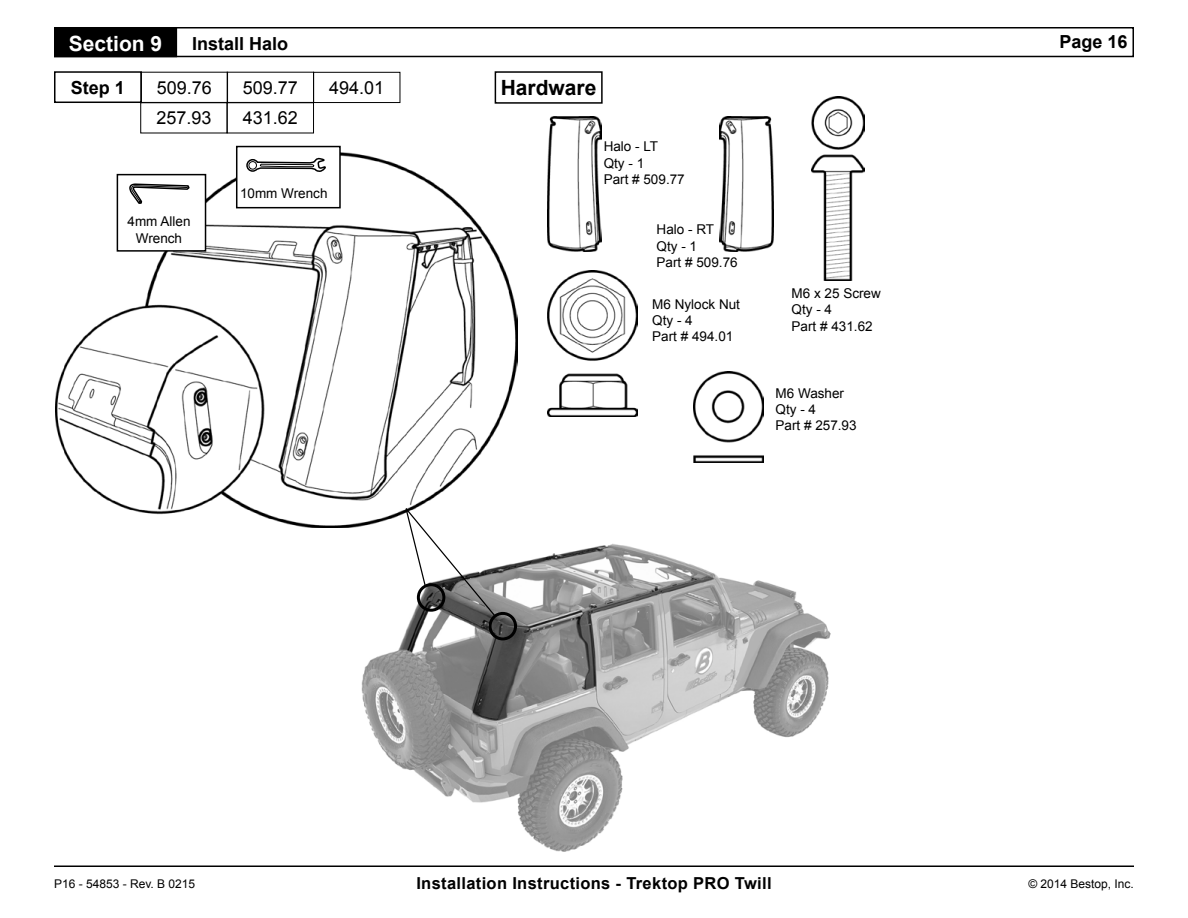
<style>
.page{position:relative;width:1188px;height:918px;background:#fff}
.page>*{position:absolute;margin:0;border:0;box-sizing:border-box;transform-origin:0 0}
.t1{font:700 21px "Arial";color:#fff}
.t2{font:700 21px "Arial";color:#000}
.t3{font:18px "Arial";color:#000}
.t4{font:700 18px "Arial";color:#000}
.t5{font:700 16.5px "Arial";letter-spacing:.02em;color:#000}
.t6{font:13.5px/16.2px "Arial";color:#000;text-align:center}
.t7{font:12px "Arial";color:#000}
</style>
<div class="page">
<hr style="left:54px;top:866px;width:1080px;height:1px;background:#000">
<div style="left:54px;top:27px;width:1080px;height:30px;border:2px solid #000"></div>
<div style="left:55px;top:28px;width:121px;height:28px;background:#000"></div>
<div style="left:54px;top:27px;width:123px;height:30px;border:2px solid #000"></div>
<img style="left:55px;top:152px;width:462px;height:376px">
<img style="left:361px;top:543px;width:470px;height:309px">
<div style="left:54px;top:71px;width:88px;height:32px;border:2px solid #000"></div>
<div style="left:495px;top:71px;width:108px;height:33px;border:2px solid #000"></div>
<div style="left:489px;top:612px;width:28px;height:28px;border:3px solid #000;border-radius:50%"></div>
<svg style="left:404px;top:504px;width:93px;height:114px"></svg>
<img style="left:811px;top:96px;width:54px;height:185px">
<img style="left:548px;top:270px;width:90px;height:147px">
<img style="left:693px;top:372px;width:70px;height:90px">
<img style="left:548px;top:117px;width:54px;height:135px">
<img style="left:720px;top:117px;width:54px;height:135px">
<div style="left:117px;top:175px;width:89px;height:76px;background:#fff"></div>
<div style="left:117px;top:174px;width:89px;height:78px;border:2px solid #000"></div>
<svg style="left:129px;top:183px;width:61px;height:21px"></svg>
<div style="left:237px;top:147px;width:103px;height:61px;background:#fff"></div>
<div style="left:236px;top:146px;width:105px;height:62px;border:2px solid #000"></div>
<svg style="left:246px;top:157px;width:80px;height:15px"></svg>
<div style="left:313px;top:72px;width:87px;height:31px;border:1px solid #000"></div>
<div style="left:140px;top:102px;width:87px;height:31px;border:1px solid #000"></div>
<div style="left:227px;top:102px;width:87px;height:31px;border:1px solid #000"></div>
<p class="t1" style="left:69px;top:29px;width:95px">Section 9</p>
<p class="t4" style="left:192px;top:31px;width:98px">Install Halo</p>
<h2 class="t4" style="left:1059px;top:29px;width:70px">Page 16</h2>
<p class="t4" style="left:71px;top:75px;width:56px">Step 1</p>
<p class="t3" style="left:157px;top:76px;width:57px">509.76</p>
<p class="t3" style="left:243px;top:76px;width:57px">509.77</p>
<p class="t2" style="left:501px;top:74px;width:97px">Hardware</p>
<p class="t3" style="left:329px;top:76px;width:57px">494.01</p>
<p class="t3" style="left:156px;top:106px;width:57px">257.93</p>
<p class="t3" style="left:243px;top:106px;width:57px">431.62</p>
<p class="t6" style="left:128px;top:214px;width:65px">4mm Allen<br>Wrench</p>
<p class="t6" style="left:240px;top:186px;width:89px">10mm Wrench</p>
<p class="t6" style="left:604px;top:139px;width:56px">Halo - LT</p>
<p class="t6" style="left:604px;top:155px;width:42px">Qty - 1</p>
<p class="t6" style="left:604px;top:171px;width:83px">Part # 509.77</p>
<p class="t6" style="left:657px;top:222px;width:59px">Halo - RT</p>
<p class="t6" style="left:657px;top:238px;width:42px">Qty - 1</p>
<p class="t6" style="left:657px;top:254px;width:83px">Part # 509.76</p>
<p class="t6" style="left:652px;top:296px;width:89px">M6 Nylock Nut</p>
<p class="t6" style="left:652px;top:312px;width:42px">Qty - 4</p>
<p class="t6" style="left:652px;top:329px;width:83px">Part # 494.01</p>
<p class="t6" style="left:792px;top:285px;width:91px">M6 x 25 Screw</p>
<p class="t6" style="left:792px;top:302px;width:42px">Qty - 4</p>
<p class="t6" style="left:792px;top:318px;width:83px">Part # 431.62</p>
<p class="t6" style="left:776px;top:385px;width:70px">M6 Washer</p>
<p class="t6" style="left:776px;top:401px;width:42px">Qty - 4</p>
<p class="t6" style="left:776px;top:417px;width:83px">Part # 257.93</p>
<p class="t7" style="left:54px;top:876px;width:143px">P16 - 54853 - Rev. B 0215</p>
<p class="t5" style="left:416px;top:872px;width:357px">Installation Instructions - Trektop PRO Twill</p>
<p class="t7" style="left:1028px;top:876px;width:107px">© 2014 Bestop, Inc.</p>
</div>
